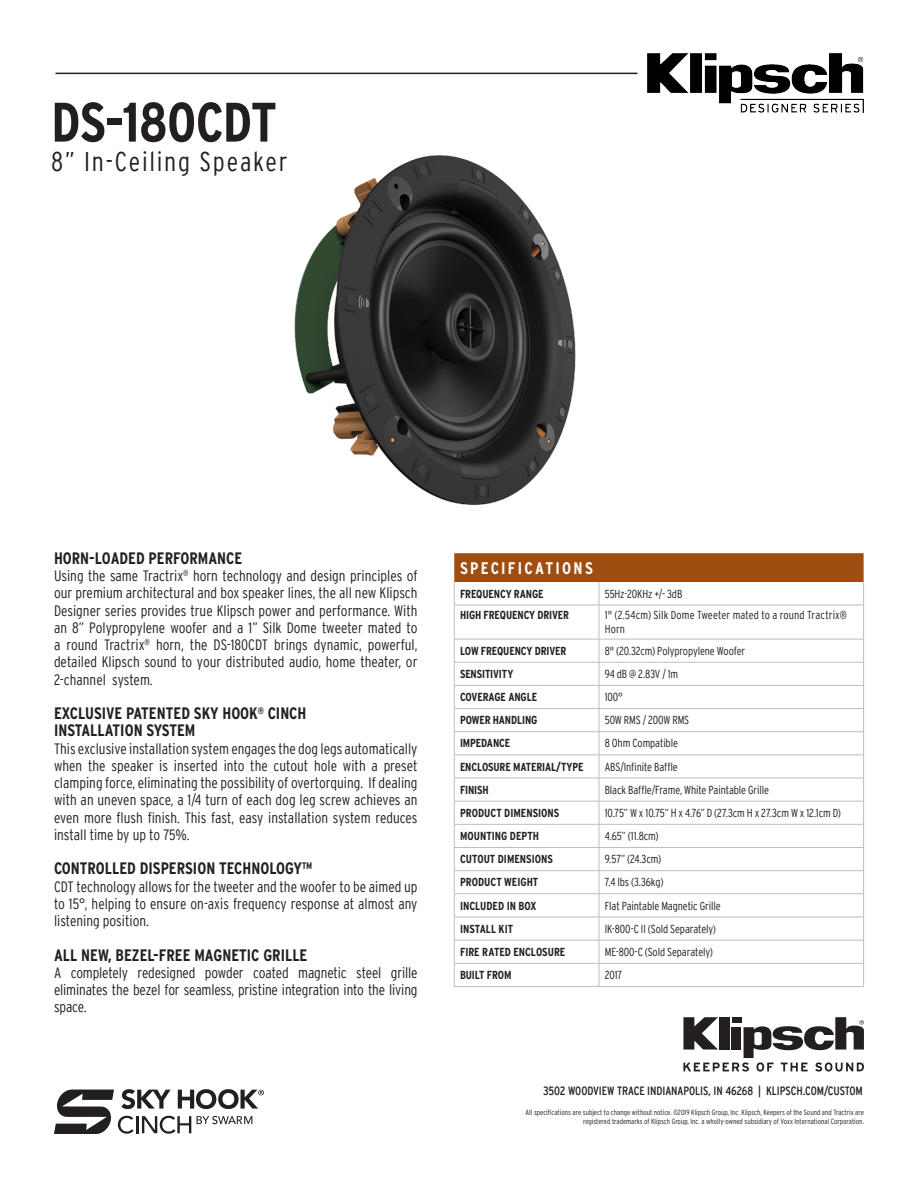
<style>
.page{position:relative;width:918px;height:1188px;background:#fff}
.page>*{position:absolute;margin:0;border:0;box-sizing:border-box;transform-origin:0 0}
.Serie_-_Black_Left{font:700 condensed 55.5px "Interstate";letter-spacing:-.015em;color:#231f20}
.Serie_-_Black_Left-2{font:300 condensed 27px "Interstate";letter-spacing:.065em;color:#231f20}
.Spec___Bold{font:700 condensed 16.65px "Interstate";letter-spacing:.135em;color:#fff}
.t1{font:700 condensed 16.5px "Interstate";color:#231f20}
.t2{font:300 condensed 15px/17.2px "Interstate";color:#231f20;text-align:justify}
.t3{font:condensed 12px "Interstate";letter-spacing:-.005em;color:#231f20}
.Spec___Bold-2{font:300 condensed 11.55px "Interstate";letter-spacing:-.01em;color:#231f20}
.Spec___Bold-3{font:700 condensed 11.55px "Interstate";letter-spacing:-.01em;color:#231f20}
.Spec___Bold-4{font:300 condensed 11.55px/14.1px "Interstate";letter-spacing:.01em;color:#231f20}
.t4{font:300 condensed 7.5px/9px "Interstate";color:#231f20;text-align:right}
</style>
<div class="page">
<hr style="left:56px;top:73px;width:581px;height:1px;background:#231f20">
<svg style="left:455px;top:606px;width:144px;height:380px"></svg>
<svg style="left:600px;top:638px;width:263px;height:325px"></svg>
<svg style="left:454px;top:553px;width:410px;height:52px"></svg>
<hr style="left:454px;top:605px;width:145px;height:1px;background:#bcbdc0">
<hr style="left:454px;top:605px;width:1px;height:34px;background:#bcbdc0">
<hr style="left:599px;top:605px;width:1px;height:34px;background:#bcbdc0">
<hr style="left:863px;top:605px;width:1px;height:34px;background:#bcbdc0">
<svg style="left:454px;top:640px;width:1px;height:346px"></svg>
<svg style="left:599px;top:640px;width:1px;height:346px"></svg>
<svg style="left:863px;top:640px;width:1px;height:346px"></svg>
<hr style="left:599px;top:605px;width:265px;height:1px;background:#bcbdc0">
<hr style="left:454px;top:639px;width:145px;height:1px;background:#bcbdc0">
<hr style="left:599px;top:639px;width:265px;height:1px;background:#bcbdc0">
<hr style="left:454px;top:662px;width:145px;height:1px;background:#bcbdc0">
<hr style="left:599px;top:662px;width:265px;height:1px;background:#bcbdc0">
<hr style="left:454px;top:685px;width:145px;height:1px;background:#bcbdc0">
<hr style="left:599px;top:685px;width:265px;height:1px;background:#bcbdc0">
<hr style="left:454px;top:708px;width:145px;height:1px;background:#bcbdc0">
<hr style="left:599px;top:708px;width:265px;height:1px;background:#bcbdc0">
<hr style="left:454px;top:731px;width:145px;height:1px;background:#bcbdc0">
<hr style="left:599px;top:731px;width:265px;height:1px;background:#bcbdc0">
<hr style="left:454px;top:755px;width:145px;height:1px;background:#bcbdc0">
<hr style="left:599px;top:755px;width:265px;height:1px;background:#bcbdc0">
<hr style="left:454px;top:778px;width:145px;height:1px;background:#bcbdc0">
<hr style="left:599px;top:778px;width:265px;height:1px;background:#bcbdc0">
<hr style="left:454px;top:801px;width:145px;height:1px;background:#bcbdc0">
<hr style="left:599px;top:801px;width:265px;height:1px;background:#bcbdc0">
<hr style="left:454px;top:824px;width:145px;height:1px;background:#bcbdc0">
<hr style="left:599px;top:824px;width:265px;height:1px;background:#bcbdc0">
<hr style="left:454px;top:847px;width:145px;height:1px;background:#bcbdc0">
<hr style="left:599px;top:847px;width:265px;height:1px;background:#bcbdc0">
<hr style="left:454px;top:870px;width:145px;height:1px;background:#bcbdc0">
<hr style="left:599px;top:870px;width:265px;height:1px;background:#bcbdc0">
<hr style="left:454px;top:893px;width:145px;height:1px;background:#bcbdc0">
<hr style="left:599px;top:893px;width:265px;height:1px;background:#bcbdc0">
<hr style="left:454px;top:917px;width:145px;height:1px;background:#bcbdc0">
<hr style="left:599px;top:917px;width:265px;height:1px;background:#bcbdc0">
<hr style="left:454px;top:940px;width:145px;height:1px;background:#bcbdc0">
<hr style="left:599px;top:940px;width:265px;height:1px;background:#bcbdc0">
<hr style="left:454px;top:963px;width:145px;height:1px;background:#bcbdc0">
<hr style="left:599px;top:963px;width:265px;height:1px;background:#bcbdc0">
<hr style="left:454px;top:986px;width:145px;height:1px;background:#bcbdc0">
<hr style="left:599px;top:986px;width:265px;height:1px;background:#bcbdc0">
<svg style="left:683px;top:1017px;width:181px;height:55px"></svg>
<img style="left:294px;top:155px;width:364px;height:404px">
<img style="left:647px;top:54px;width:217px;height:58px">
<svg style="left:54px;top:1089px;width:210px;height:45px"></svg>
<p class="Serie_-_Black_Left" style="left:51px;top:91px;width:227px">DS-180CDT</p>
<p class="Serie_-_Black_Left-2" style="left:51px;top:146px;width:238px">8” In-Ceiling Speaker</p>
<p class="t1" style="left:54px;top:549px;width:190px">HORN-LOADED PERFORMANCE</p>
<p class="t2" style="left:54px;top:567px;width:365px">Using the same Tractrix<sup>®</sup> horn technology and design principles of our premium architectural and box speaker lines, the all new Klipsch Designer series provides true Klipsch power and performance. With an 8” Polypropylene woofer and a 1” Silk Dome tweeter mated to a round Tractrix<sup>®</sup> horn, the DS-180CDT brings dynamic, powerful, detailed Klipsch sound to your distributed audio, home theater, or 2-channel system.</p>
<p class="t1" style="left:54px;top:704px;width:254px">EXCLUSIVE PATENTED SKY HOOK<sup>®</sup> CINCH</p>
<p class="t1" style="left:54px;top:721px;width:143px">INSTALLATION SYSTEM</p>
<p class="t2" style="left:54px;top:740px;width:365px">This exclusive installation system engages the dog legs automatically when the speaker is inserted into the cutout hole with a preset clamping force, eliminating the possibility of overtorquing. If dealing with an uneven space, a 1/4 turn of each dog leg screw achieves an even more flush finish. This fast, easy installation system reduces install time by up to 75%.</p>
<p class="t1" style="left:54px;top:859px;width:260px">CONTROLLED DISPERSION TECHNOLOGY™</p>
<p class="t2" style="left:54px;top:878px;width:365px">CDT technology allows for the tweeter and the woofer to be aimed up to 15°, helping to ensure on-axis frequency response at almost any listening position.</p>
<p class="t1" style="left:54px;top:945px;width:255px">ALL NEW, BEZEL-FREE MAGNETIC GRILLE</p>
<p class="t2" style="left:54px;top:964px;width:365px">A completely redesigned powder coated magnetic steel grille eliminates the bezel for seamless, pristine integration into the living space.</p>
<p class="Spec___Bold" style="left:460px;top:559px;width:134px">SPECIFICATIONS</p>
<p class="Spec___Bold-3" style="left:460px;top:587px;width:85px">FREQUENCY RANGE</p>
<p class="Spec___Bold-2" style="left:605px;top:587px;width:79px">55Hz-20KHz +/- 3dB</p>
<p class="Spec___Bold-3" style="left:460px;top:609px;width:111px">HIGH FREQUENCY DRIVER</p>
<p class="Spec___Bold-4" style="left:605px;top:608px;width:244px">1" (2.54cm) Silk Dome Tweeter mated to a round Tractrix®<br>Horn</p>
<p class="Spec___Bold-3" style="left:460px;top:644px;width:108px">LOW FREQUENCY DRIVER</p>
<p class="Spec___Bold-2" style="left:605px;top:644px;width:142px">8" (20.32cm) Polypropylene Woofer</p>
<p class="Spec___Bold-3" style="left:460px;top:668px;width:55px">SENSITIVITY</p>
<p class="Spec___Bold-2" style="left:605px;top:667px;width:75px">94 dB @ 2.83V / 1m</p>
<p class="Spec___Bold-3" style="left:460px;top:691px;width:79px">COVERAGE ANGLE</p>
<p class="Spec___Bold-2" style="left:605px;top:691px;width:20px">100°</p>
<p class="Spec___Bold-3" style="left:460px;top:714px;width:79px">POWER HANDLING</p>
<p class="Spec___Bold-2" style="left:605px;top:714px;width:86px">50W RMS / 200W RMS</p>
<p class="Spec___Bold-3" style="left:460px;top:737px;width:52px">IMPEDANCE</p>
<p class="Spec___Bold-2" style="left:605px;top:737px;width:75px">8 Ohm Compatible</p>
<p class="Spec___Bold-3" style="left:460px;top:760px;width:125px">ENCLOSURE MATERIAL/TYPE</p>
<p class="Spec___Bold-2" style="left:605px;top:760px;width:75px">ABS/Infinite Baffle</p>
<p class="Spec___Bold-3" style="left:460px;top:783px;width:30px">FINISH</p>
<p class="Spec___Bold-2" style="left:605px;top:783px;width:166px">Black Baffle/Frame, White Paintable Grille</p>
<p class="Spec___Bold-3" style="left:460px;top:806px;width:101px">PRODUCT DIMENSIONS</p>
<p class="Spec___Bold-2" style="left:605px;top:806px;width:238px">10.75” W x 10.75” H x 4.76” D (27.3cm H x 27.3cm W x 12.1cm D)</p>
<p class="Spec___Bold-3" style="left:460px;top:830px;width:81px">MOUNTING DEPTH</p>
<p class="Spec___Bold-2" style="left:605px;top:830px;width:55px">4.65” (11.8cm)</p>
<p class="Spec___Bold-3" style="left:460px;top:853px;width:94px">CUTOUT DIMENSIONS</p>
<p class="Spec___Bold-2" style="left:605px;top:853px;width:58px">9.57” (24.3cm)</p>
<p class="Spec___Bold-3" style="left:460px;top:876px;width:80px">PRODUCT WEIGHT</p>
<p class="Spec___Bold-2" style="left:605px;top:876px;width:60px">7.4 lbs (3.36kg)</p>
<p class="Spec___Bold-3" style="left:460px;top:899px;width:78px">INCLUDED IN BOX</p>
<p class="Spec___Bold-2" style="left:605px;top:899px;width:117px">Flat Paintable Magnetic Grille</p>
<p class="Spec___Bold-3" style="left:460px;top:922px;width:55px">INSTALL KIT</p>
<p class="Spec___Bold-2" style="left:605px;top:922px;width:113px">IK-800-C II (Sold Separately)</p>
<p class="Spec___Bold-3" style="left:460px;top:945px;width:107px">FIRE RATED ENCLOSURE</p>
<p class="Spec___Bold-2" style="left:605px;top:945px;width:110px">ME-800-C (Sold Separately)</p>
<p class="Spec___Bold-3" style="left:460px;top:969px;width:53px">BUILT FROM</p>
<p class="Spec___Bold-2" style="left:605px;top:969px;width:19px">2017</p>
<p class="t3" style="left:543px;top:1084px;width:321px">3502 WOODVIEW TRACE INDIANAPOLIS, IN 46268 | KLIPSCH.COM/CUSTOM</p>
<p class="t4" style="left:526px;top:1108px;width:340px">All specifications are subject to change without notice. ©2019 Klipsch Group, Inc. Klipsch, Keepers of the Sound and Tractrix are registered trademarks of Klipsch Group, Inc. a wholly-owned subsidiary of Voxx International Corporation.</p>
</div>
